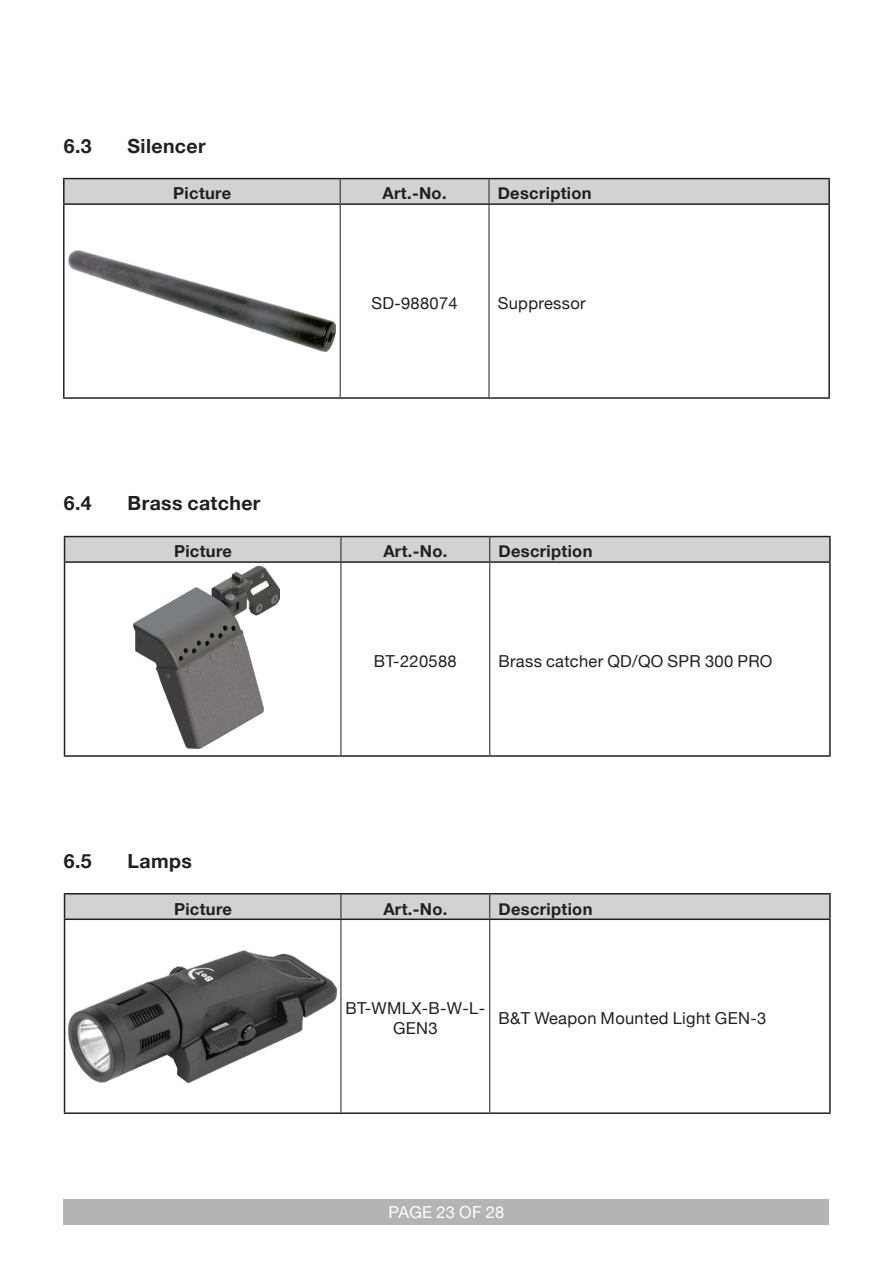
<style>
.page{position:relative;width:893px;height:1263px;background:#fff}
.page>*{position:absolute;margin:0;border:0;box-sizing:border-box;transform-origin:0 0}
.t1{font:700 19.5px "Helvetica Neue";letter-spacing:.02em;color:#231f20}
.B_T_Tabelle_Fliesstext{font:16.5px "Helvetica Neue";letter-spacing:.02em;color:#231f20}
.B_T_Tabelle_Kopfzeile_zentiert{font:700 16.5px "Helvetica Neue";letter-spacing:.02em;color:#231f20}
.B_T_Tabelle_Fliesstext_zentriert{font:16.5px/19.8px "Helvetica Neue";letter-spacing:.02em;color:#231f20;text-align:center}
.B_T_Tabelle_Kopfzeile{font:700 16.5px "Helvetica Neue";letter-spacing:.02em;color:#231f20}
.t2{font:16.5px "Helvetica Neue";letter-spacing:.02em;color:#fff}
</style>
<div class="page">
<div style="left:64px;top:1199px;width:765px;height:26px;background:#b4b4b4"></div>
<div style="left:65px;top:179px;width:763px;height:24px;background:#d1d2d4"></div>
<hr style="left:340px;top:205px;width:1px;height:192px;background:#231f20">
<hr style="left:489px;top:205px;width:1px;height:192px;background:#231f20">
<hr style="left:828px;top:179px;width:2px;height:24px;background:#231f20">
<hr style="left:63px;top:205px;width:2px;height:192px;background:#231f20">
<hr style="left:828px;top:205px;width:2px;height:192px;background:#231f20">
<hr style="left:63px;top:397px;width:277px;height:2px;background:#231f20">
<hr style="left:340px;top:397px;width:149px;height:2px;background:#231f20">
<hr style="left:489px;top:397px;width:341px;height:2px;background:#231f20">
<hr style="left:63px;top:178px;width:277px;height:1px;background:#231f20">
<hr style="left:63px;top:179px;width:2px;height:24px;background:#231f20">
<hr style="left:340px;top:178px;width:149px;height:1px;background:#231f20">
<hr style="left:489px;top:178px;width:341px;height:1px;background:#231f20">
<hr style="left:63px;top:203px;width:277px;height:2px;background:#231f20">
<hr style="left:340px;top:203px;width:149px;height:2px;background:#231f20">
<hr style="left:489px;top:203px;width:341px;height:2px;background:#231f20">
<img style="left:68px;top:251px;width:268px;height:100px">
<hr style="left:341px;top:563px;width:1px;height:192px;background:#231f20">
<hr style="left:489px;top:563px;width:1px;height:192px;background:#231f20">
<hr style="left:829px;top:537px;width:2px;height:24px;background:#231f20">
<hr style="left:64px;top:563px;width:1px;height:192px;background:#231f20">
<hr style="left:829px;top:563px;width:2px;height:192px;background:#231f20">
<hr style="left:64px;top:755px;width:277px;height:2px;background:#231f20">
<hr style="left:341px;top:755px;width:149px;height:2px;background:#231f20">
<hr style="left:490px;top:755px;width:341px;height:2px;background:#231f20">
<div style="left:64px;top:536px;width:766px;height:25px;background:#d1d2d4"></div>
<hr style="left:341px;top:536px;width:149px;height:1px;background:#231f20">
<hr style="left:490px;top:536px;width:341px;height:1px;background:#231f20">
<hr style="left:64px;top:561px;width:277px;height:2px;background:#231f20">
<hr style="left:341px;top:561px;width:149px;height:2px;background:#231f20">
<hr style="left:490px;top:561px;width:341px;height:2px;background:#231f20">
<img style="left:134px;top:566px;width:145px;height:182px">
<hr style="left:341px;top:920px;width:1px;height:192px;background:#231f20">
<hr style="left:489px;top:920px;width:1px;height:192px;background:#231f20">
<hr style="left:829px;top:894px;width:2px;height:24px;background:#231f20">
<hr style="left:64px;top:920px;width:1px;height:192px;background:#231f20">
<hr style="left:829px;top:920px;width:2px;height:192px;background:#231f20">
<hr style="left:64px;top:1112px;width:277px;height:2px;background:#231f20">
<hr style="left:341px;top:1112px;width:149px;height:2px;background:#231f20">
<hr style="left:490px;top:1112px;width:341px;height:2px;background:#231f20">
<hr style="left:64px;top:893px;width:277px;height:1px;background:#231f20">
<div style="left:64px;top:894px;width:766px;height:24px;background:#d1d2d4"></div>
<hr style="left:341px;top:893px;width:149px;height:1px;background:#231f20">
<hr style="left:490px;top:893px;width:341px;height:1px;background:#231f20">
<hr style="left:64px;top:918px;width:277px;height:2px;background:#231f20">
<hr style="left:341px;top:918px;width:149px;height:2px;background:#231f20">
<hr style="left:490px;top:918px;width:341px;height:2px;background:#231f20">
<img style="left:69px;top:950px;width:268px;height:132px">
<p class="t1" style="left:64px;top:134px;width:29px">6.3</p>
<p class="t1" style="left:128px;top:134px;width:80px">Silencer</p>
<p class="B_T_Tabelle_Kopfzeile_zentiert" style="left:173px;top:183px;width:59px">Picture</p>
<p class="B_T_Tabelle_Kopfzeile_zentiert" style="left:383px;top:183px;width:66px">Art.-No.</p>
<p class="B_T_Tabelle_Kopfzeile" style="left:498px;top:183px;width:96px">Description</p>
<p class="t1" style="left:64px;top:491px;width:29px">6.4</p>
<p class="t1" style="left:128px;top:491px;width:134px">Brass catcher</p>
<p class="B_T_Tabelle_Fliesstext_zentriert" style="left:371px;top:293px;width:88px">SD-988074</p>
<p class="B_T_Tabelle_Fliesstext" style="left:498px;top:293px;width:89px">Suppressor</p>
<p class="B_T_Tabelle_Kopfzeile_zentiert" style="left:174px;top:541px;width:59px">Picture</p>
<p class="B_T_Tabelle_Kopfzeile_zentiert" style="left:383px;top:541px;width:66px">Art.-No.</p>
<p class="B_T_Tabelle_Kopfzeile" style="left:498px;top:541px;width:96px">Description</p>
<p class="B_T_Tabelle_Fliesstext_zentriert" style="left:374px;top:651px;width:84px">BT-220588</p>
<p class="B_T_Tabelle_Fliesstext" style="left:498px;top:651px;width:276px">Brass catcher QD/QO SPR 300 PRO</p>
<p class="t1" style="left:64px;top:848px;width:29px">6.5</p>
<p class="t1" style="left:128px;top:848px;width:66px">Lamps</p>
<p class="B_T_Tabelle_Kopfzeile_zentiert" style="left:174px;top:898px;width:59px">Picture</p>
<p class="B_T_Tabelle_Kopfzeile_zentiert" style="left:383px;top:898px;width:66px">Art.-No.</p>
<p class="B_T_Tabelle_Kopfzeile" style="left:498px;top:898px;width:96px">Description</p>
<p class="B_T_Tabelle_Fliesstext_zentriert" style="left:345px;top:998px;width:141px">BT-WMLX-B-W-L-<br>GEN3</p>
<p class="B_T_Tabelle_Fliesstext" style="left:498px;top:1008px;width:269px">B&amp;T Weapon Mounted Light GEN-3</p>
<p class="t2" style="left:389px;top:1202px;width:117px">PAGE 23 OF 28</p>
</div>
